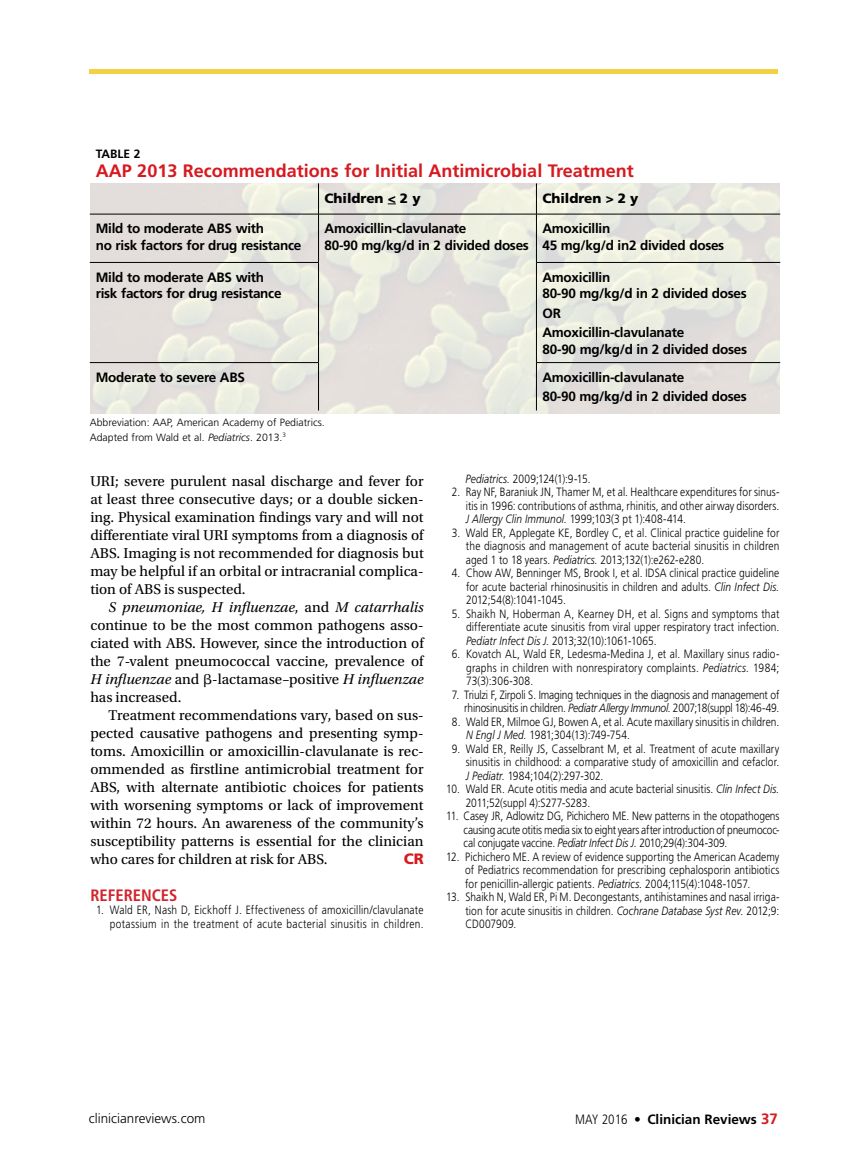
<style>
.page{position:relative;width:851px;height:1161px;background:#fff}
.page>*{position:absolute;margin:0;border:0;box-sizing:border-box;transform-origin:0 0}
.t1{font:700 18px "Frutiger LT Std";color:#d71920}
.t2{font:700 condensed 16.5px "Frutiger LT Std";color:#d2232a}
.t3{font:15px/18px "Utopia Std";color:#000;text-align:justify}
.t4{font:900 15px "Frutiger LT Std";color:#d71920}
.t5{font:700 13.5px/16.5px "Frutiger LT Std";letter-spacing:-.02em;color:#000}
.t6{font:700 13.5px "Frutiger LT Std";color:#000}
.t7{font:900 13.5px "Frutiger LT Std";color:#000}
.t8{font:300 13.5px "Frutiger LT Std";color:#000}
.t9{font:300 12px/13.5px "Frutiger LT Std";letter-spacing:.005em;color:#000;text-align:justify;scale:.85 1}
.t10{font:300 12px/13.5px "Frutiger LT Std";letter-spacing:-.015em;color:#000;text-align:right;scale:.85 1}
.t11{font:300 12px/13.5px "Frutiger LT Std";letter-spacing:.03em;color:#000;text-align:right;scale:.85 1}
.t12{font:700 12px "Frutiger LT Std";color:#000}
.t13{font:300 10.5px/15px "Frutiger LT Std";color:#000}
.s1{font-style:italic}
.s2{font-weight:300;font-stretch:condensed}
.s3{font-weight:400;font-stretch:condensed}
.s4{font-size:15px;color:#d71920}
</style>
<div class="page">
<div style="left:89px;top:69px;width:689px;height:5px;background:#f4d044"></div>
<img style="left:90px;top:184px;width:689px;height:229px">
<hr style="left:318px;top:183px;width:1px;height:31px;background:#000">
<hr style="left:536px;top:183px;width:1px;height:31px;background:#000">
<hr style="left:90px;top:214px;width:228px;height:1px;background:#000">
<hr style="left:318px;top:214px;width:218px;height:1px;background:#000">
<hr style="left:318px;top:214px;width:1px;height:48px;background:#000">
<hr style="left:536px;top:214px;width:244px;height:1px;background:#000">
<hr style="left:536px;top:214px;width:1px;height:48px;background:#000">
<hr style="left:90px;top:262px;width:229px;height:1px;background:#000">
<hr style="left:318px;top:263px;width:1px;height:99px;background:#000">
<hr style="left:536px;top:262px;width:244px;height:1px;background:#000">
<hr style="left:536px;top:263px;width:1px;height:99px;background:#000">
<hr style="left:90px;top:362px;width:229px;height:1px;background:#000">
<hr style="left:318px;top:363px;width:1px;height:48px;background:#000">
<hr style="left:536px;top:362px;width:244px;height:1px;background:#000">
<hr style="left:536px;top:363px;width:1px;height:48px;background:#000">
<p class="t12" style="left:96px;top:147px;width:46px">TABLE 2</p>
<h1 class="t1" style="left:96px;top:161px;width:539px">AAP 2013 Recommendations for Initial Antimicrobial Treatment</h1>
<p class="t7" style="left:324px;top:190px;width:98px">Children &lt; 2 y</p>
<p class="t7" style="left:542px;top:190px;width:98px">Children &gt; 2 y</p>
<p class="t5" style="left:96px;top:220px;width:207px">Mild to moderate ABS with<br>no risk factors for drug resistance</p>
<p class="t5" style="left:324px;top:220px;width:206px">Amoxicillin-clavulanate<br>80-90 mg/kg/d in 2 divided doses</p>
<p class="t5" style="left:542px;top:220px;width:183px">Amoxicillin<br>45 mg/kg/d in2 divided doses</p>
<p class="t5" style="left:96px;top:269px;width:187px">Mild to moderate ABS with risk factors for drug resistance</p>
<p class="t5" style="left:542px;top:269px;width:206px">Amoxicillin<br>80-90 mg/kg/d in 2 divided doses</p>
<p class="t5" style="left:542px;top:303px;width:143px;line-height:19.5px">OR<br>Amoxicillin-clavulanate</p>
<p class="t5" style="left:542px;top:341px;width:206px">80-90 mg/kg/d in 2 divided doses</p>
<p class="t5" style="left:96px;top:369px;width:151px">Moderate to severe ABS</p>
<p class="t5" style="left:542px;top:367px;width:206px;line-height:19.5px">Amoxicillin-clavulanate<br>80-90 mg/kg/d in 2 divided doses</p>
<p class="t13" style="left:90px;top:415px;width:236px">Abbreviation: AAP, American Academy of Pediatrics.<br>Adapted from Wald et al. <span class="s1">Pediatrics</span>. 2013.<sup>3</sup></p>
<p class="t3" style="left:90px;top:472px;width:335px">URI; severe purulent nasal discharge and fever for at least three consecutive days; or a double sicken&shy;ing. Physical examination findings vary and will not differentiate viral URI symptoms from a diagnosis of ABS. Imaging is not recommended for diagnosis but may be helpful if an orbital or intracranial complica&shy;tion of ABS is suspected.</p>
<p class="t3" style="left:90px;top:598px;width:335px;text-indent:18px"><span class="s1">S pneumoniae, H influenzae</span>, and <span class="s1">M catarrhalis </span>continue to be the most common pathogens asso&shy;ciated with ABS. However, since the introduction of the 7-valent pneumococcal vaccine, prevalence of <span class="s1">H influenzae</span> and -lactamase–positive <span class="s1">H influenzae </span>has increased.</p>
<p class="t3" style="left:90px;top:706px;width:335px;text-indent:18px">Treatment recommendations vary, based on sus&shy;pected causative pathogens and presenting symp&shy;toms. Amoxicillin or amoxicillin-clavulanate is rec&shy;ommended as firstline antimicrobial treatment for ABS, with alternate antibiotic choices for patients with worsening symptoms or lack of improvement within 72 hours. An awareness of the community’s susceptibility patterns is essential for the clinician who cares for children at risk for ABS.</p>
<p class="t4" style="left:403px;top:850px;width:22px">CR</p>
<h2 class="t2" style="left:90px;top:885px;width:89px">REFERENCES</h2>
<p class="t11" style="left:96px;top:904px;width:387px">1. Wald ER, Nash D, Eickhoff J. Effectiveness of amoxicillin/clavulanate potassium in the treatment of acute bacterial sinusitis in children.</p>
<p class="t10" style="left:465px;top:472px;width:149px"><span class="s1">Pediatrics.</span> 2009;124(1):9-15.</p>
<p class="t9" style="left:466px;top:486px;width:370px;text-indent:-14px">2. Ray NF, Baraniuk JN, Thamer M, et al. Healthcare expenditures for sinus&shy;itis in 1996: contributions of asthma, rhinitis, and other airway disorders.<br><span class="s1">J Allergy Clin Immunol.</span> 1999;103(3 pt 1):408-414.</p>
<p class="t9" style="left:466px;top:526px;width:370px;text-indent:-14px">3. Wald ER, Applegate KE, Bordley C, et al. Clinical practice guideline for the diagnosis and management of acute bacterial sinusitis in children aged 1 to 18 years. <span class="s1">Pediatrics.</span> 2013;132(1):e262-e280.</p>
<p class="t9" style="left:466px;top:567px;width:370px;text-indent:-14px">4. Chow AW, Benninger MS, Brook I, et al. IDSA clinical practice guideline for acute bacterial rhinosinusitis in children and adults. <span class="s1">Clin Infect Dis.<br></span>2012;54(8):1041-1045.</p>
<p class="t9" style="left:466px;top:607px;width:370px;text-indent:-14px">5. Shaikh N, Hoberman A, Kearney DH, et al. Signs and symptoms that differentiate acute sinusitis from viral upper respiratory tract infection.<br><span class="s1">Pediatr Infect Dis J.</span> 2013;32(10):1061-1065.</p>
<p class="t9" style="left:466px;top:648px;width:370px;text-indent:-14px">6. Kovatch AL, Wald ER, Ledesma-Medina J, et al. Maxillary sinus radio&shy;graphs in children with nonrespiratory complaints. <span class="s1">Pediatrics.</span> 1984; 73(3):306-308.</p>
<p class="t10" style="left:452px;top:688px;width:387px">7. Triulzi F, Zirpoli S. Imaging techniques in the diagnosis and management of rhinosinusitis in children. <span class="s1">Pediatr Allergy Immunol.</span> 2007;18(suppl 18):46-49.</p>
<p class="t9" style="left:466px;top:715px;width:370px;text-indent:-14px">8. Wald ER, Milmoe GJ, Bowen A, et al. Acute maxillary sinusitis in children.<br><span class="s1">N Engl J Med.</span> 1981;304(13):749-754.</p>
<p class="t9" style="left:466px;top:742px;width:370px;text-indent:-14px">9. Wald ER, Reilly JS, Casselbrant M, et al. Treatment of acute maxillary sinusitis in childhood: a comparative study of amoxicillin and cefaclor.<br><span class="s1">J Pediatr.</span> 1984;104(2):297-302.</p>
<p class="t9" style="left:465px;top:783px;width:370px;text-indent:-20px">10. Wald ER. Acute otitis media and acute bacterial sinusitis. <span class="s1">Clin Infect Dis.<br></span>2011;52(suppl 4):S277-S283.</p>
<p class="t9" style="left:463px;top:810px;width:373px;text-indent:-17px">11. Casey JR, Adlowitz DG, Pichichero ME. New patterns in the otopathogens causing acute otitis media six to eight years after introduction of pneumococ&shy;cal conjugate vaccine. <span class="s1">Pediatr Infect Dis J.</span> 2010;29(4):304-309.</p>
<p class="t9" style="left:465px;top:850px;width:371px;text-indent:-19px">12. Pichichero ME. A review of evidence supporting the American Academy of Pediatrics recommendation for prescribing cephalosporin antibiotics for penicillin-allergic patients. <span class="s1">Pediatrics.</span> 2004;115(4):1048-1057.</p>
<p class="t9" style="left:465px;top:891px;width:371px;text-indent:-19px">13. Shaikh N, Wald ER, Pi M. Decongestants, antihistamines and nasal irriga&shy;tion for acute sinusitis in children. <span class="s1">Cochrane Database Syst Rev.</span> 2012;9:<br>CD007909.</p>
<p class="t8" style="left:89px;top:1111px;width:118px">clinicianreviews.com</p>
<p class="t6" style="left:575px;top:1112px;width:204px"><span class="s2">MAY 2016</span> <span class="s3">•</span> Clinician Reviews <span class="s4">37</span></p>
</div>
